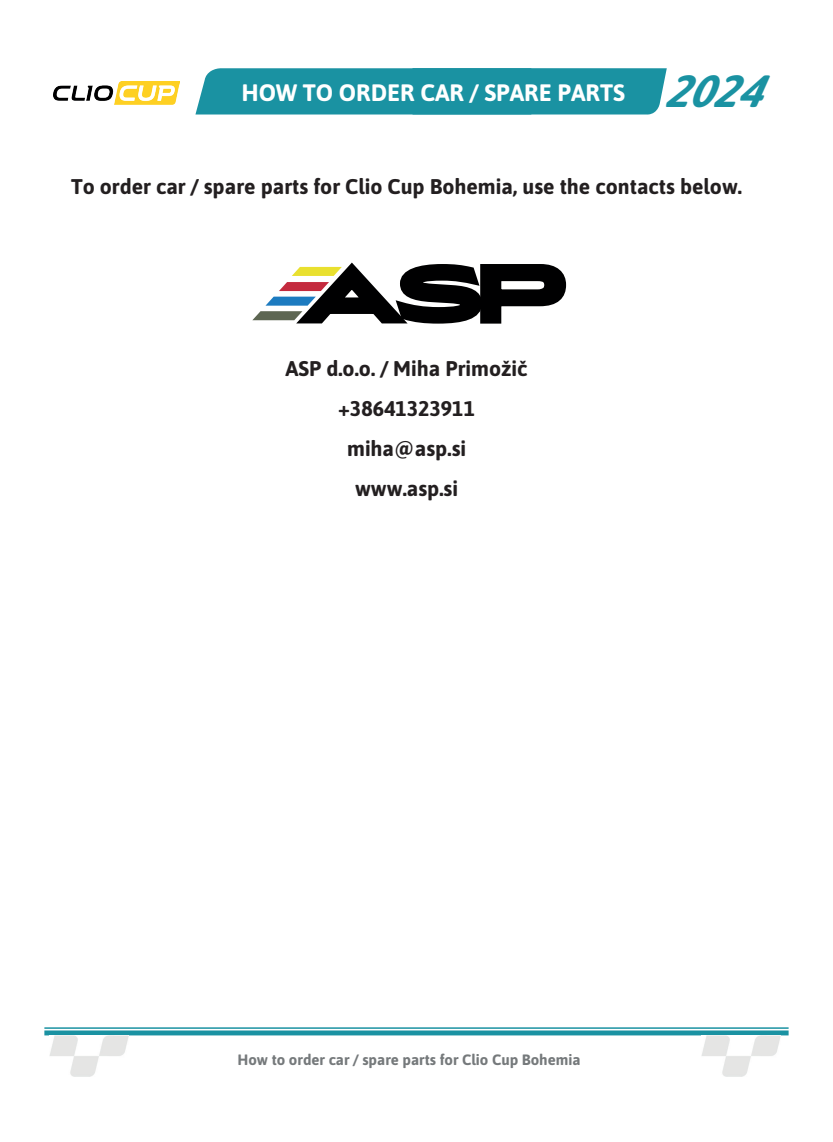
<style>
.page{position:relative;width:833px;height:1142px;background:#fff}
.page>*{position:absolute;margin:0;border:0;box-sizing:border-box;transform-origin:0 0}
.t1{font:700 23.75px "Asap";color:#fff}
.t2{font:700 21.25px/40px "Asap";color:#231f20;text-align:center}
.t3{font:700 15px "Asap";color:#75797b}
.s1{font-style:italic;font-size:45px;color:#1a92a2}
</style>
<div class="page">
<div style="left:195px;top:68px;width:472px;height:47px;background:#1a92a2"></div>
<svg style="left:44px;top:1027px;width:745px;height:8px;background:#52acb8"></svg>
<img style="left:49px;top:1035px;width:79px;height:40px">
<img style="left:701px;top:1035px;width:80px;height:40px">
<img style="left:54px;top:82px;width:126px;height:23px">
<svg style="left:252px;top:262px;width:314px;height:62px"></svg>
<p class="t1" style="left:241px;top:75px;width:541px">HOW TO ORDER CAR / SPARE PARTS <span class="s1">2024</span></p>
<p class="t2" style="left:71px;top:166px;width:673px">To order car / spare parts for Clio Cup Bohemia, use the contacts below.</p>
<p class="t2" style="left:286px;top:347px;width:243px">ASP d.o.o. / Miha Primožič +38641323911 miha@asp.si<br>www.asp.si</p>
<p class="t3" style="left:237px;top:1049px;width:345px">How to order car / spare parts for Clio Cup Bohemia</p>
</div>
